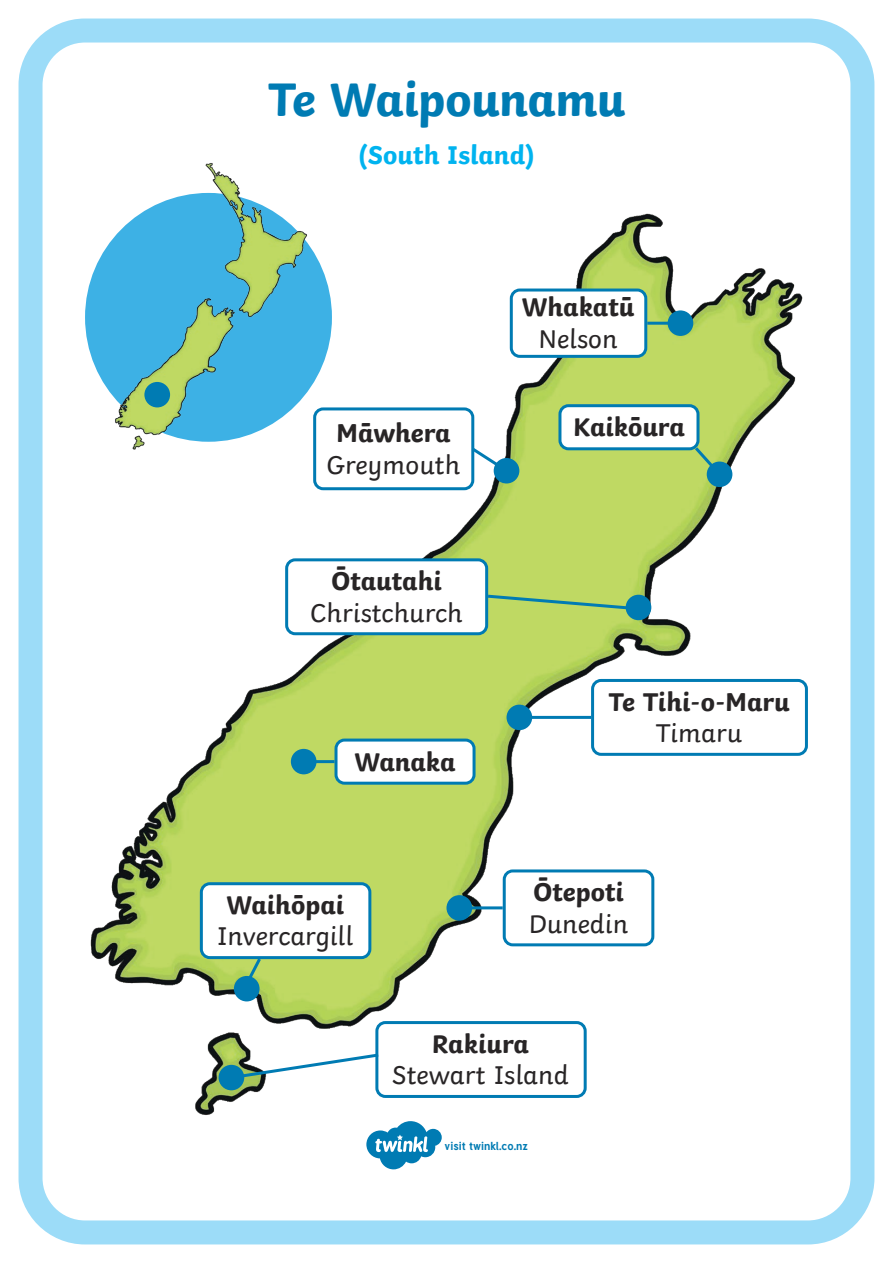
<style>
.page{position:relative;width:893px;height:1263px;background:#fff}
.page>*{position:absolute;margin:0;border:0;box-sizing:border-box;transform-origin:0 0}
.t1{font:700 49.5px "Twinkl";letter-spacing:-.01em;color:#007bb3}
.Heading_2{font:27px/31.5px "Twinkl";color:#282526;text-align:center}
.Heading_2-2{font:700 27px/31.5px "Twinkl";color:#282526;text-align:center}
.Heading_2-3{font:700 27px "Twinkl";color:#00b3ef}
.t2{font:700 11.4px "Tuffy";color:#007bb3}
.s1{font-weight:700}
.s2{font-weight:400}
</style>
<div class="page">
<div style="left:19px;top:19px;width:855px;height:1225px;border:24px solid #9cdcf8;border-radius:55px"></div>
<img style="left:85px;top:213px;width:718px;height:902px">
<div style="left:560px;top:406px;width:138px;height:43px;background:#fff;border-radius:9px"></div>
<div style="left:558px;top:404px;width:141px;height:46px;border:3px solid #007bb3;border-radius:9px"></div>
<div style="left:511px;top:290px;width:135px;height:66px;background:#fff;border-radius:9px"></div>
<div style="left:510px;top:288px;width:137px;height:70px;border:3px solid #007bb3;border-radius:9px"></div>
<div style="left:85px;top:193px;width:247px;height:249px;background:#3db1e5;border-radius:50%"></div>
<img style="left:113px;top:163px;width:200px;height:287px">
<div style="left:144px;top:382px;width:26px;height:25px;background:#007bb3;border-radius:50%"></div>
<div style="left:668px;top:310px;width:25px;height:26px;background:#007bb3;border-radius:50%"></div>
<div style="left:494px;top:458px;width:25px;height:25px;background:#007bb3;border-radius:50%"></div>
<div style="left:707px;top:461px;width:25px;height:26px;background:#007bb3;border-radius:50%"></div>
<div style="left:626px;top:595px;width:25px;height:25px;background:#007bb3;border-radius:50%"></div>
<div style="left:506px;top:705px;width:26px;height:25px;background:#007bb3;border-radius:50%"></div>
<div style="left:291px;top:749px;width:26px;height:25px;background:#007bb3;border-radius:50%"></div>
<div style="left:446px;top:895px;width:26px;height:26px;background:#007bb3;border-radius:50%"></div>
<div style="left:234px;top:976px;width:26px;height:25px;background:#007bb3;border-radius:50%"></div>
<div style="left:219px;top:1065px;width:25px;height:25px;background:#007bb3;border-radius:50%"></div>
<div style="left:315px;top:409px;width:158px;height:80px;background:#fff;border-radius:9px"></div>
<div style="left:313px;top:407px;width:161px;height:83px;border:3px solid #007bb3;border-radius:9px"></div>
<div style="left:287px;top:560px;width:200px;height:74px;background:#fff;border-radius:9px"></div>
<div style="left:285px;top:558px;width:203px;height:77px;border:3px solid #007bb3;border-radius:9px"></div>
<div style="left:593px;top:680px;width:213px;height:74px;background:#fff;border-radius:9px"></div>
<div style="left:591px;top:679px;width:217px;height:77px;border:3px solid #007bb3;border-radius:9px"></div>
<div style="left:336px;top:740px;width:138px;height:43px;background:#fff;border-radius:9px"></div>
<div style="left:334px;top:738px;width:142px;height:47px;border:3px solid #007bb3;border-radius:9px"></div>
<div style="left:504px;top:871px;width:149px;height:74px;background:#fff;border-radius:9px"></div>
<div style="left:503px;top:869px;width:151px;height:77px;border:3px solid #007bb3;border-radius:9px"></div>
<div style="left:201px;top:884px;width:169px;height:73px;background:#fff;border-radius:9px"></div>
<div style="left:200px;top:882px;width:171px;height:77px;border:3px solid #007bb3;border-radius:9px"></div>
<div style="left:377px;top:1022px;width:208px;height:74px;background:#fff;border-radius:9px"></div>
<div style="left:375px;top:1021px;width:212px;height:77px;border:3px solid #007bb3;border-radius:9px"></div>
<hr style="left:647px;top:322px;width:33px;height:3px;background:#007bb3">
<svg style="left:692px;top:444px;width:32px;height:35px"></svg>
<hr style="left:519px;top:716px;width:72px;height:3px;background:#007bb3">
<hr style="left:304px;top:760px;width:30px;height:3px;background:#007bb3">
<hr style="left:459px;top:906px;width:44px;height:3px;background:#007bb3">
<svg style="left:240px;top:955px;width:24px;height:38px"></svg>
<svg style="left:228px;top:1051px;width:151px;height:30px"></svg>
<svg style="left:470px;top:445px;width:41px;height:30px"></svg>
<svg style="left:485px;top:593px;width:157px;height:19px;background:#91c276"></svg>
<svg style="left:366px;top:1121px;width:76px;height:48px"></svg>
<p class="t1" style="left:268px;top:58px;width:359px">Te Waipounamu</p>
<p class="Heading_2-3" style="left:358px;top:133px;width:178px">(South Island)</p>
<p class="Heading_2" style="left:327px;top:415px;width:135px"><span class="s1">Māwhera<br></span>Greymouth</p>
<p class="Heading_2" style="left:310px;top:563px;width:154px"><span class="s1">Ōtautahi<br></span>Christchurch</p>
<p class="Heading_2-2" style="left:354px;top:743px;width:103px">Wanaka</p>
<p class="Heading_2" style="left:217px;top:887px;width:138px"><span class="s1">Waihōpai<br></span>Invercargill</p>
<p class="Heading_2-2" style="left:522px;top:289px;width:114px">Whakatū<br><span class="s2">Nelson</span></p>
<p class="Heading_2-2" style="left:573px;top:408px;width:113px">Kaikōura</p>
<p class="Heading_2-2" style="left:608px;top:683px;width:183px">Te Tihi-o-Maru<br><span class="s2">Timaru</span></p>
<p class="Heading_2-2" style="left:529px;top:873px;width:101px;text-align:left">Ōtepoti<br><span class="s2">Dunedin</span></p>
<p class="Heading_2" style="left:392px;top:1025px;width:178px"><span class="s1">Rakiura<br></span>Stewart Island</p>
<p class="t2" style="left:444px;top:1137px;width:85px">visit twinkl.co.nz</p>
</div>
